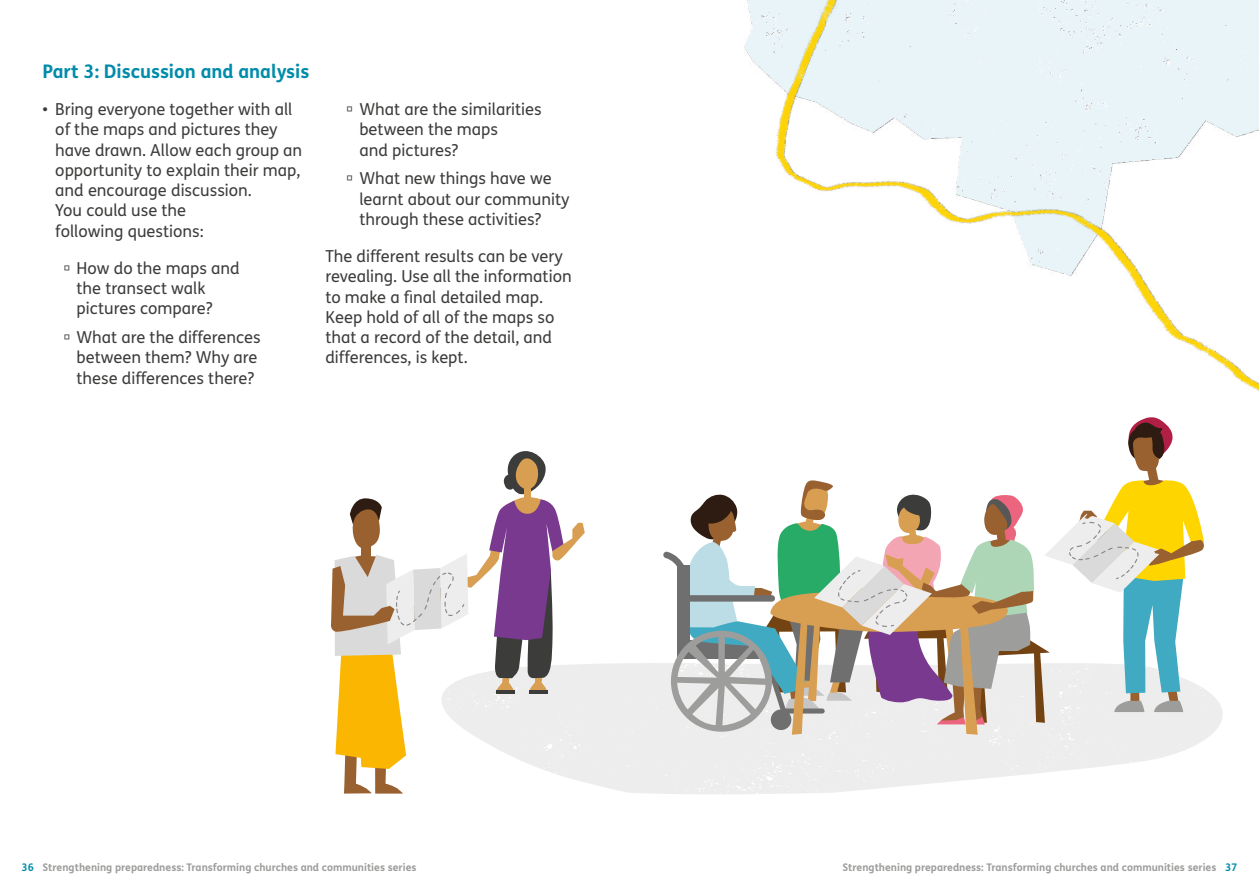
<style>
.page{position:relative;width:1259px;height:893px;background:#fff}
.page>*{position:absolute;margin:0;border:0;box-sizing:border-box;transform-origin:0 0}
.t1{font:700 18.75px "FS Me";color:#008caa}
.t2{font:16.5px/20.2px "FS Me";color:#3c3c3b}
.t3{font:700 10.5px "FS Me";color:#9d9d9c}
.s1{color:#008caa}
</style>
<div class="page">
<svg style="left:585px;top:663px;width:638px;height:131px;fill:#ededed"></svg>
<svg style="left:331px;top:451px;width:254px;height:343px"></svg>
<svg style="left:663px;top:418px;width:542px;height:317px"></svg>
<img style="left:744px;top:0;width:515px;height:418px">
<p class="t1" style="left:43px;top:57px;width:268px">Part 3: Discussion and analysis</p>
<p class="t2" style="left:55px;top:99px;width:248px;text-indent:-13px">• Bring everyone together with all of the maps and pictures they have drawn. Allow each group an opportunity to explain their map, and encourage discussion.<br>You could use the<br>following questions:</p>
<p class="t2" style="left:77px;top:258px;width:165px;text-indent:-13px">→ How do the maps and the transect walk pictures compare?</p>
<p class="t2" style="left:64px;top:327px;width:198px;text-align:center">→ What are the differences between them? Why are these differences there?</p>
<p class="t2" style="left:359px;top:99px;width:184px;text-indent:-13px">→ What are the similarities between the maps<br>and pictures?</p>
<p class="t2" style="left:359px;top:168px;width:212px;text-indent:-13px">→ What new things have we learnt about our community through these activities?</p>
<p class="t2" style="left:325px;top:246px;width:248px">The different results can be very revealing. Use all the information to make a final detailed map.<br>Keep hold of all of the maps so that a record of the detail, and differences, is kept.</p>
<p class="t3" style="left:22px;top:859px;width:396px"><span class="s1">36</span> Strengthening preparedness: Transforming churches and communities series</p>
<p class="t3" style="left:842px;top:859px;width:396px">Strengthening preparedness: Transforming churches and communities series <span class="s1">37</span></p>
</div>
